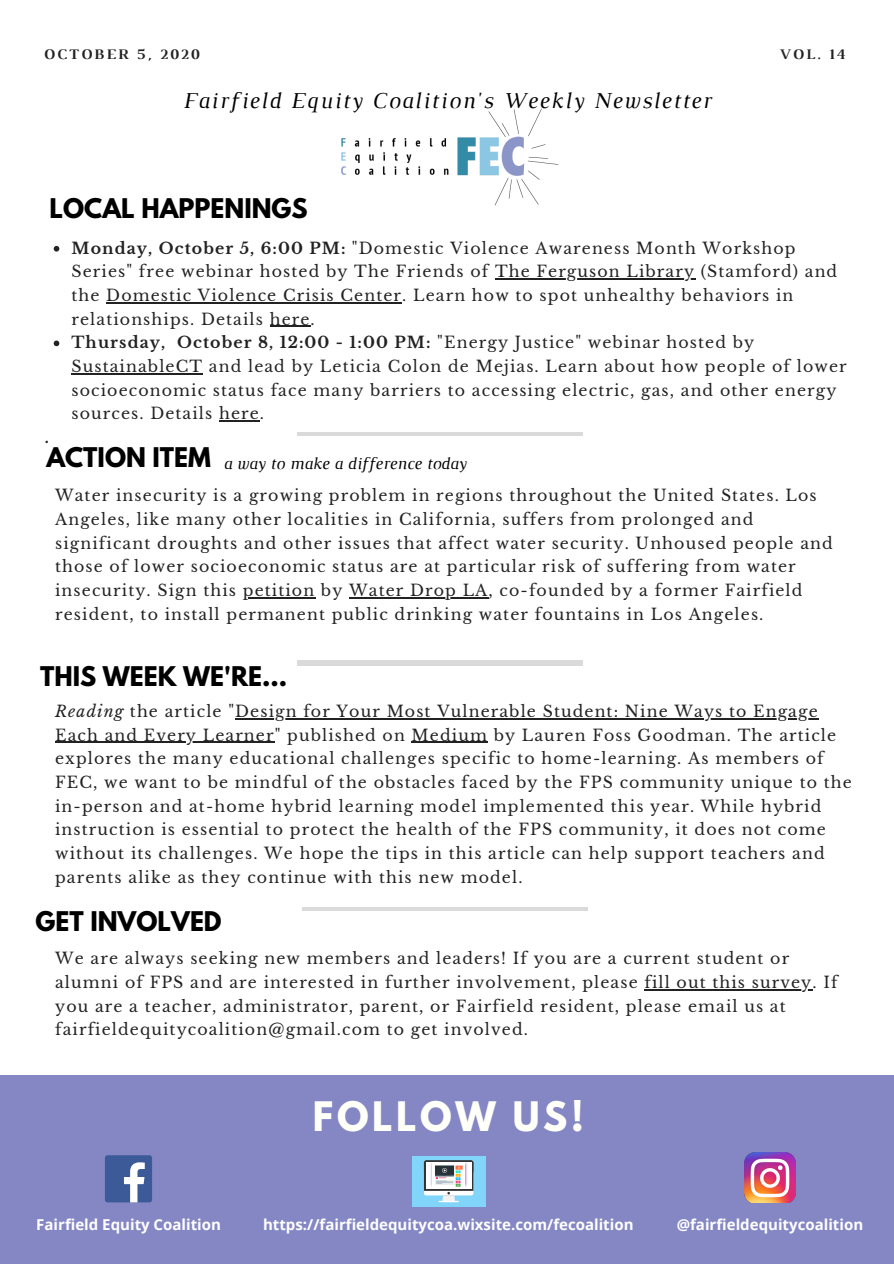
<style>
.page{position:relative;width:894px;height:1264px;background:#fff}
.page>*{position:absolute;margin:0;border:0;box-sizing:border-box;transform-origin:0 0}
.t1{font:700 36px "League Spartan";letter-spacing:.1em;color:#fffff9}
.t2{font:700 24px "League Spartan";color:#000}
.t3{font:italic 23.25px "Luthier";letter-spacing:.07em;color:#000}
.t4{font:italic 17.4px "Luthier";color:#000}
.t5{font:15.75px/23.7px "Libre Baskerville";letter-spacing:.07em;color:#222}
.t6{font:700 15.75px "Libre Baskerville";color:#222}
.t7{font:700 15px "Open Sans";color:#fff}
.t8{font:700 14.85px "Luthier";letter-spacing:.14em;color:#222}
.s1{font-weight:700}
.s2{font-family:"League Spartan";font-weight:700;font-style:normal;font-size:24px}
.s3{font-style:italic}
</style>
<div class="page">
<hr style="left:302px;top:907px;width:285px;height:3px;background:#000">
<div style="left:297px;top:660px;width:285px;height:5px;background:#dadada"></div>
<svg style="left:54px;top:246px;width:5px;height:5px"></svg>
<hr style="left:495px;top:278px;width:200px;height:2px;background:#222">
<hr style="left:106px;top:302px;width:296px;height:1px;background:#222">
<hr style="left:270px;top:326px;width:40px;height:1px;background:#222">
<svg style="left:54px;top:340px;width:5px;height:6px"></svg>
<hr style="left:71px;top:373px;width:132px;height:1px;background:#222">
<hr style="left:219px;top:420px;width:41px;height:1px;background:#222">
<hr style="left:297px;top:432px;width:285px;height:3px;background:#000">
<hr style="left:644px;top:989px;width:168px;height:1px;background:#222">
<hr style="left:243px;top:597px;width:72px;height:1px;background:#222">
<hr style="left:349px;top:597px;width:139px;height:1px;background:#222">
<div style="left:0;top:1075px;width:893px;height:188px;background:#8487c4"></div>
<img style="left:744px;top:1152px;width:51px;height:50px">
<div style="left:105px;top:1155px;width:47px;height:47px;background:#3d5a98;border-radius:3px"></div>
<svg style="left:124px;top:1162px;width:21px;height:40px"></svg>
<div style="left:412px;top:1155px;width:73px;height:51px;background:#81d4fa"></div>
<svg style="left:424px;top:1160px;width:49px;height:42px"></svg>
<hr style="left:235px;top:718px;width:583px;height:1px;background:#222">
<hr style="left:55px;top:741px;width:219px;height:1px;background:#222">
<hr style="left:411px;top:741px;width:77px;height:1px;background:#222">
<img style="left:341px;top:108px;width:218px;height:98px">
<p class="t8" style="left:44px;top:49px;width:157px">OCTOBER 5, 2020</p>
<p class="t8" style="left:779px;top:49px;width:67px">VOL. 14</p>
<h3 class="t3" style="left:183px;top:92px;width:529px">Fairfield Equity Coalition's Weekly Newsletter</h3>
<h2 class="t2" style="left:50px;top:196px;width:259px">LOCAL HAPPENINGS</h2>
<p class="t6" style="left:45px;top:428px;width:6px">.</p>
<p class="t5" style="left:71px;top:236px;width:776px"><span class="s1">Monday, October 5, 6:00 PM:</span> "Domestic Violence Awareness Month Workshop Series" free webinar hosted by The Friends of The Ferguson Library (Stamford) and the Domestic Violence Crisis Center. Learn how to spot unhealthy behaviors in relationships. Details here.<br><span class="s1">Thursday, October 8, 12:00 - 1:00 PM:</span> "Energy Justice" webinar hosted by SustainableCT and lead by Leticia Colon de Mejias. Learn about how people of lower socioeconomic status face many barriers to accessing electric, gas, and other energy sources. Details here.</p>
<p class="t4" style="left:46px;top:457px;width:421px"><span class="s2">ACTION ITEM</span> a way to make a difference today</p>
<p class="t5" style="left:55px;top:484px;width:779px">Water insecurity is a growing problem in regions throughout the United States. Los Angeles, like many other localities in California, suffers from prolonged and significant droughts and other issues that affect water security. Unhoused people and those of lower socioeconomic status are at particular risk of suffering from water insecurity. Sign this petition by Water Drop LA, co-founded by a former Fairfield resident, to install permanent public drinking water fountains in Los Angeles.</p>
<h2 class="t2" style="left:40px;top:664px;width:249px">THIS WEEK WE'RE...</h2>
<p class="t5" style="left:55px;top:699px;width:798px"><span class="s3">Reading</span> the article "Design for Your Most Vulnerable Student: Nine Ways to Engage Each and Every Learner" published on Medium by Lauren Foss Goodman. The article explores the many educational challenges specific to home-learning. As members of FEC, we want to be mindful of the obstacles faced by the FPS community unique to the in-person and at-home hybrid learning model implemented this year. While hybrid instruction is essential to protect the health of the FPS community, it does not come without its challenges. We hope the tips in this article can help support teachers and parents alike as they continue with this new model.</p>
<h2 class="t2" style="left:36px;top:909px;width:187px">GET INVOLVED</h2>
<p class="t5" style="left:55px;top:947px;width:783px">We are always seeking new members and leaders! If you are a current student or alumni of FPS and are interested in further involvement, please fill out this survey. If you are a teacher, administrator, parent, or Fairfield resident, please email us at fairfieldequitycoalition@gmail.com to get involved.</p>
<h1 class="t1" style="left:313px;top:1098px;width:272px">FOLLOW US!</h1>
<p class="t7" style="left:36px;top:1213px;width:186px">Fairfield Equity Coalition</p>
<p class="t7" style="left:263px;top:1213px;width:372px">https://fairfieldequitycoa.wixsite.com/fecoalition</p>
<p class="t7" style="left:676px;top:1213px;width:188px">@fairfieldequitycoalition</p>
</div>
